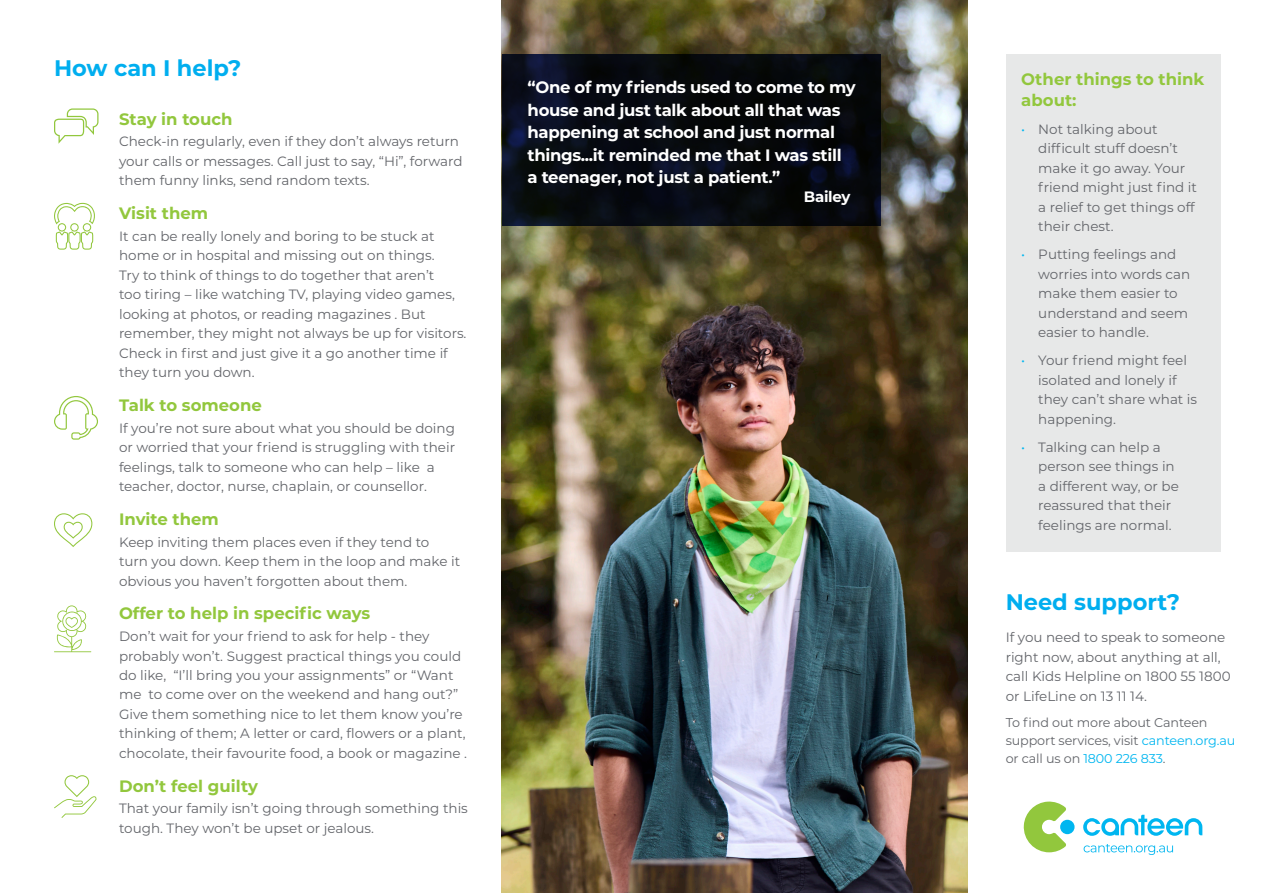
<style>
.page{position:relative;width:1263px;height:893px;background:#fff}
.page>*{position:absolute;margin:0;border:0;box-sizing:border-box;transform-origin:0 0}
.t1{font:700 22.5px "Montserrat";color:#00aeef}
.t2{font:700 16.5px/22.5px "Montserrat";letter-spacing:-.02em;color:#fff}
.t3{font:700 16.5px/21px "Montserrat";color:#92c73d}
.t4{font:700 15px "Montserrat";letter-spacing:-.02em;color:#fff}
.t5{font:13.5px/19.5px "Montserrat";color:#63656a}
.t6{font:12.75px/18px "Montserrat";letter-spacing:-.01em;color:#63656a}
.s1{color:#00b6f0}
</style>
<div class="page">
<img style="left:502px;top:0;width:465px;height:893px">
<svg style="left:54px;top:108px;width:44px;height:36px"></svg>
<svg style="left:54px;top:203px;width:41px;height:47px"></svg>
<svg style="left:54px;top:396px;width:44px;height:44px"></svg>
<svg style="left:54px;top:513px;width:38px;height:34px"></svg>
<svg style="left:54px;top:605px;width:37px;height:47px"></svg>
<svg style="left:54px;top:775px;width:43px;height:43px"></svg>
<div style="left:1006px;top:54px;width:214px;height:497px;background:#e7e8e8"></div>
<svg style="left:502px;top:54px;width:378px;height:171px;background:#070a11"></svg>
<svg style="left:1083px;top:844px;width:90px;height:11px"></svg>
<svg style="left:1083px;top:815px;width:119px;height:21px"></svg>
<svg style="left:1023px;top:801px;width:43px;height:51px"></svg>
<div style="left:1060px;top:820px;width:14px;height:14px;background:#00b6f0;border-radius:50%"></div>
<h1 class="t1" style="left:54px;top:52px;width:189px">How can I help?</h1>
<p class="t3" style="left:119px;top:108px;width:115px">Stay in touch</p>
<p class="t5" style="left:119px;top:131px;width:345px">Check-in regularly, even if they don’t always return your calls or messages. Call just to say, “Hi”, forward them funny links, send random texts.</p>
<p class="t3" style="left:119px;top:202px;width:91px">Visit them</p>
<p class="t5" style="left:119px;top:226px;width:349px">It can be really lonely and boring to be stuck at home or in hospital and missing out on things.<br>Try to think of things to do together that aren’t<br>too tiring – like watching TV, playing video games, looking at photos, or reading magazines . But remember, they might not always be up for visitors.<br>Check in first and just give it a go another time if they turn you down.</p>
<p class="t3" style="left:119px;top:394px;width:144px">Talk to someone</p>
<p class="t5" style="left:119px;top:418px;width:338px">If you’re not sure about what you should be doing or worried that your friend is struggling with their feelings, talk to someone who can help – like a teacher, doctor, nurse, chaplain, or counsellor.</p>
<p class="t3" style="left:119px;top:508px;width:101px">Invite them</p>
<p class="t5" style="left:119px;top:532px;width:343px">Keep inviting them places even if they tend to turn you down. Keep them in the loop and make it obvious you haven’t forgotten about them.</p>
<p class="t3" style="left:119px;top:602px;width:253px">Offer to help in specific ways</p>
<p class="t5" style="left:119px;top:626px;width:349px">Don’t wait for your friend to ask for help - they probably won’t. Suggest practical things you could do like, “I’ll bring you your assignments” or “Want me to come over on the weekend and hang out?” Give them something nice to let them know you’re thinking of them; A letter or card, flowers or a plant, chocolate, their favourite food, a book or magazine .</p>
<p class="t3" style="left:119px;top:775px;width:141px">Don’t feel guilty</p>
<p class="t5" style="left:119px;top:798px;width:350px">That your family isn’t going through something this tough. They won’t be upset or jealous.</p>
<p class="t2" style="left:527px;top:75px;width:330px">“One of my friends used to come to my house and just talk about all that was happening at school and just normal things...it reminded me that I was still a teenager, not just a patient.”</p>
<p class="t4" style="left:804px;top:186px;width:48px">Bailey</p>
<p class="t3" style="left:1021px;top:68px;width:185px">Other things to think about:</p>
<p class="t5" style="left:1038px;top:119px;width:160px;text-indent:-17px"><span class="s1">•</span> Not talking about difficult stuff doesn’t make it go away. Your friend might just find it a relief to get things off their chest.</p>
<p class="t5" style="left:1038px;top:244px;width:154px;text-indent:-17px"><span class="s1">•</span> Putting feelings and worries into words can make them easier to understand and seem easier to handle.</p>
<p class="t5" style="left:1038px;top:350px;width:160px;text-indent:-17px"><span class="s1">•</span> Your friend might feel isolated and lonely if they can’t share what is happening.</p>
<p class="t5" style="left:1038px;top:437px;width:142px;text-indent:-17px"><span class="s1">•</span> Talking can help a person see things in a different way, or be reassured that their feelings are normal.</p>
<h1 class="t1" style="left:1006px;top:586px;width:176px">Need support?</h1>
<p class="t5" style="left:1006px;top:627px;width:226px">If you need to speak to someone right now, about anything at all, call Kids Helpline on 1800 55 1800 or LifeLine on 13 11 14.</p>
<p class="t6" style="left:1006px;top:713px;width:231px">To find out more about Canteen support services, visit <span class="s1">canteen.org.au </span>or call us on <span class="s1">1800 226 833</span>.</p>
</div>
